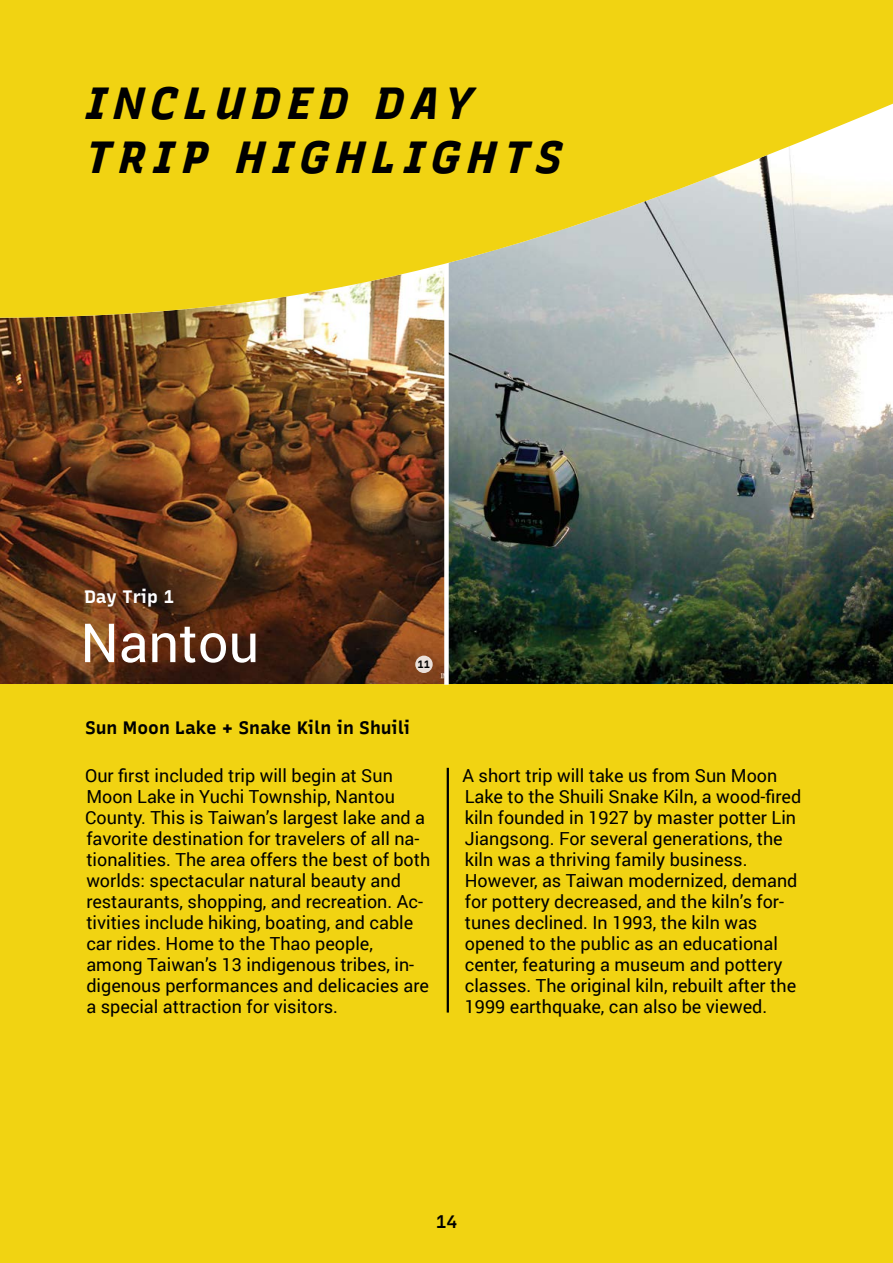
<style>
.page{position:relative;width:893px;height:1263px;background:#fff}
.page>*{position:absolute;margin:0;border:0;box-sizing:border-box;transform-origin:0 0}
.t1{font:54px "Roboto";color:#fff}
.t2{font:italic 700 expanded 45px/54px "Recursive Sans Lnr St";letter-spacing:.15em;color:#000}
.t3{font:18px/21px "Roboto";color:#000}
.t4{font:700 18px "Recursive Sans Lnr St";color:#000}
.t5{font:700 18px "Recursive Sans Lnr St";letter-spacing:-.02em;color:#fff}
.t6{font:600 18px "Recursive Sans Lnr St";color:#000}
.t7{font:700 10.5px "Recursive Sans Lnr St";color:#000}
</style>
<div class="page">
<img style="left:449px;top:318px;width:444px;height:367px">
<img style="left:0;top:318px;width:444px;height:367px">
<div style="left:0;top:685px;width:893px;height:578px;background:#f1d312"></div>
<hr style="left:447px;top:768px;width:2px;height:244px;background:#000">
<svg style="left:0;top:0;width:893px;height:318px;background:#e9d23d"></svg>
<div style="left:415px;top:656px;width:18px;height:17px;background:#eae0d9;border-radius:50%"></div>
<h2 class="t2" style="left:85px;top:76px;width:479px">INCLUDED DAY<br>TRIP HIGHLIGHTS</h2>
<p class="t5" style="left:85px;top:586px;width:91px">Day Trip 1</p>
<h1 class="t1" style="left:80px;top:605px;width:180px">Nantou</h1>
<p class="t7" style="left:417px;top:658px;width:14px">11</p>
<p class="t4" style="left:85px;top:717px;width:326px">Sun Moon Lake + Snake Kiln in Shuili</p>
<p class="t3" style="left:85px;top:764px;width:347px">Our first included trip will begin at Sun Moon Lake in Yuchi Township, Nantou County. This is Taiwan’s largest lake and a favorite destination for travelers of all na&shy;tionalities. The area offers the best of both worlds: spectacular natural beauty and restaurants, shopping, and recreation. Ac&shy;tivities include hiking, boating, and cable car rides. Home to the Thao people, among Taiwan’s 13 indigenous tribes, in&shy;digenous performances and delicacies are a special attraction for visitors.</p>
<p class="t3" style="left:462px;top:764px;width:340px">A short trip will take us from Sun Moon Lake to the Shuili Snake Kiln, a wood-fired kiln founded in 1927 by master potter Lin Jiangsong. For several generations, the kiln was a thriving family business.<br>However, as Taiwan modernized, demand for pottery decreased, and the kiln’s for&shy;tunes declined. In 1993, the kiln was opened to the public as an educational center, featuring a museum and pottery classes. The original kiln, rebuilt after the 1999 earthquake, can also be viewed.</p>
<p class="t6" style="left:436px;top:1211px;width:23px">14</p>
</div>
